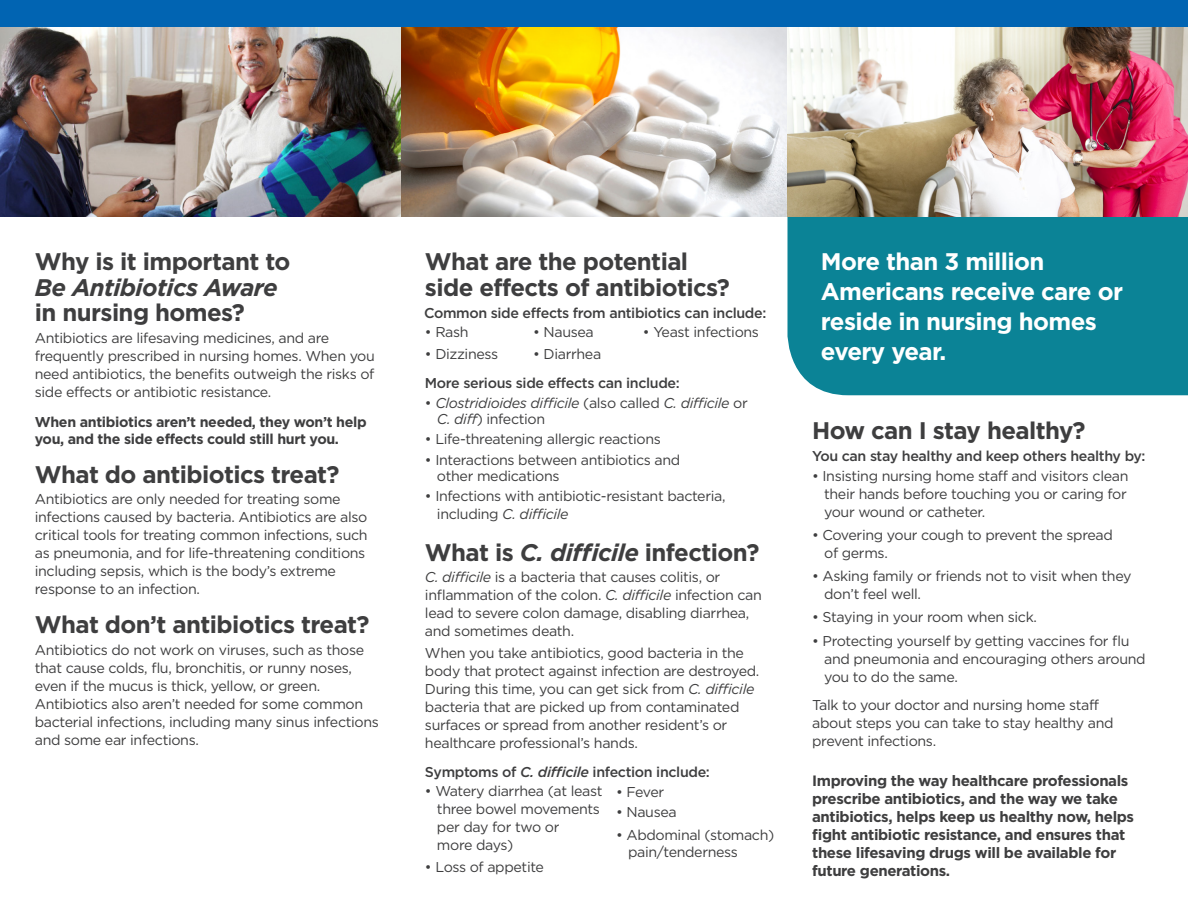
<style>
.page{position:relative;width:1188px;height:918px;background:#fff}
.page>*{position:absolute;margin:0;border:0;box-sizing:border-box;transform-origin:0 0}
.SubHead{font:700 24px/25.5px "Gotham";letter-spacing:-.025em;color:#3e3e3f}
.Call_Out_box{font:700 24px/30px "Gotham";letter-spacing:-.025em;color:#fff}
.Body_Copy{font:700 15px/18px "Gotham";letter-spacing:-.025em;color:#3e3e3f}
.Body_Copy-2{font:14.25px/18px "Gotham";letter-spacing:-.025em;color:#3e3e3f}
.Bullets{font:14.25px/18px "Gotham";letter-spacing:-.025em;color:#3e3e3f}
.Body_Copy-3{font:500 14.25px "Gotham";letter-spacing:-.025em;color:#3e3e3f}
.Body_Copy-4{font:700 14.25px/16.5px "Gotham";letter-spacing:-.025em;color:#3e3e3f}
.Bullets-2{font:italic 14.25px/16.5px "Gotham";letter-spacing:-.025em;color:#3e3e3f}
.s1{font-style:italic}
.s2{font-style:normal}
</style>
<div class="page">
<img style="left:0;top:27px;width:1188px;height:190px">
<div style="left:787px;top:217px;width:401px;height:178px;background:#0b8396"></div>
<div style="left:0;top:0;width:1188px;height:27px;background:#0164b2"></div>
<p class="SubHead" style="left:35px;top:249px;width:257px">Why is it important to<br><span class="s1">Be Antibiotics Aware </span>in nursing homes?</p>
<p class="Body_Copy-2" style="left:35px;top:329px;width:342px">Antibiotics are lifesaving medicines, and are frequently prescribed in nursing homes. When you need antibiotics, the benefits outweigh the risks of side effects or antibiotic resistance.</p>
<p class="Body_Copy-4" style="left:35px;top:413px;width:333px">When antibiotics aren’t needed, they won’t help you, and the side effects could still hurt you.</p>
<p class="SubHead" style="left:35px;top:461px;width:306px">What do antibiotics treat?</p>
<p class="Body_Copy-2" style="left:35px;top:490px;width:334px">Antibiotics are only needed for treating some infections caused by bacteria. Antibiotics are also critical tools for treating common infections, such as pneumonia, and for life-threatening conditions including sepsis, which is the body’s extreme response to an infection.</p>
<p class="SubHead" style="left:35px;top:612px;width:336px">What don’t antibiotics treat?</p>
<p class="Body_Copy-2" style="left:35px;top:641px;width:346px">Antibiotics do not work on viruses, such as those that cause colds, flu, bronchitis, or runny noses, even if the mucus is thick, yellow, or green.<br>Antibiotics also aren’t needed for some common bacterial infections, including many sinus infections and some ear infections.</p>
<p class="SubHead" style="left:425px;top:249px;width:306px">What are the potential side effects of antibiotics?</p>
<p class="Bullets" style="left:425px;top:323px;width:45px">• Rash</p>
<p class="Bullets" style="left:425px;top:345px;width:75px">• Dizziness</p>
<p class="Body_Copy-3" style="left:425px;top:375px;width:256px">More serious side effects can include:</p>
<p class="Bullets-2" style="left:437px;top:394px;width:312px;text-indent:-12px"><span class="s2">•</span> Clostridioides difficile <span class="s2">(also called</span> C. difficile <span class="s2">or<br></span>C. diff<span class="s2">) infection</span></p>
<p class="Bullets" style="left:425px;top:430px;width:237px">• Life-threatening allergic reactions</p>
<p class="Bullets" style="left:437px;top:451px;width:245px;line-height:16.5px;text-indent:-12px">• Interactions between antibiotics and other medications</p>
<p class="Bullets" style="left:437px;top:487px;width:290px;text-indent:-12px">• Infections with antibiotic-resistant bacteria, including <span class="s1">C. difficile</span></p>
<p class="SubHead" style="left:425px;top:539px;width:336px">What is <span class="s1">C. difficile</span> infection?</p>
<p class="Body_Copy-2" style="left:425px;top:568px;width:338px"><span class="s1">C. difficile</span> is a bacteria that causes colitis, or inflammation of the colon. <span class="s1">C. difficile</span> infection can lead to severe colon damage, disabling diarrhea, and sometimes death.</p>
<p class="Body_Copy-2" style="left:425px;top:644px;width:336px">When you take antibiotics, good bacteria in the body that protect against infection are destroyed.<br>During this time, you can get sick from <span class="s1">C. difficile </span>bacteria that are picked up from contaminated surfaces or spread from another resident’s or healthcare professional’s hands.</p>
<p class="Body_Copy-3" style="left:425px;top:764px;width:286px">Symptoms of <span class="s1">C. difficile</span> infection include:</p>
<p class="Bullets" style="left:437px;top:782px;width:167px;text-indent:-12px">• Watery diarrhea (at least three bowel movements per day for two or<br>more days)</p>
<p class="Bullets" style="left:425px;top:858px;width:121px">• Loss of appetite</p>
<p class="Body_Copy-3" style="left:424px;top:305px;width:344px">Common side effects from antibiotics can include:</p>
<p class="Bullets" style="left:643px;top:323px;width:118px">• Yeast infections</p>
<p class="Bullets" style="left:533px;top:323px;width:62px">• Nausea</p>
<p class="Bullets" style="left:533px;top:345px;width:70px">• Diarrhea</p>
<p class="Bullets" style="left:616px;top:782px;width:50px">• Fever</p>
<p class="Bullets" style="left:616px;top:803px;width:62px">• Nausea</p>
<p class="Bullets" style="left:628px;top:827px;width:148px;line-height:16.5px;text-indent:-12px">• Abdominal (stomach) pain/tenderness</p>
<p class="Call_Out_box" style="left:821px;top:246px;width:304px">More than 3 million<br>Americans receive care or reside in nursing homes every year.</p>
<p class="SubHead" style="left:812px;top:418px;width:275px">How can I stay healthy?</p>
<p class="Body_Copy-3" style="left:812px;top:448px;width:335px">You can stay healthy and keep others healthy by:</p>
<p class="Bullets" style="left:824px;top:466px;width:306px;text-align:justify;text-indent:-12px">• Insisting nursing home staff and visitors clean their hands before touching you or caring for your wound or catheter.</p>
<p class="Bullets" style="left:824px;top:526px;width:290px;text-indent:-12px">• Covering your cough to prevent the spread of germs.</p>
<p class="Bullets" style="left:824px;top:567px;width:309px;text-indent:-12px">• Asking family or friends not to visit when they don’t feel well.</p>
<p class="Bullets" style="left:812px;top:608px;width:226px">• Staying in your room when sick.</p>
<p class="Bullets" style="left:824px;top:631px;width:323px;text-indent:-12px">• Protecting yourself by getting vaccines for flu and pneumonia and encouraging others around you to do the same.</p>
<p class="Body_Copy-2" style="left:812px;top:696px;width:303px">Talk to your doctor and nursing home staff about steps you can take to stay healthy and prevent infections.</p>
<p class="Body_Copy" style="left:812px;top:771px;width:323px">Improving the way healthcare professionals prescribe antibiotics, and the way we take antibiotics, helps keep us healthy now, helps fight antibiotic resistance, and ensures that these lifesaving drugs will be available for future generations.</p>
</div>
